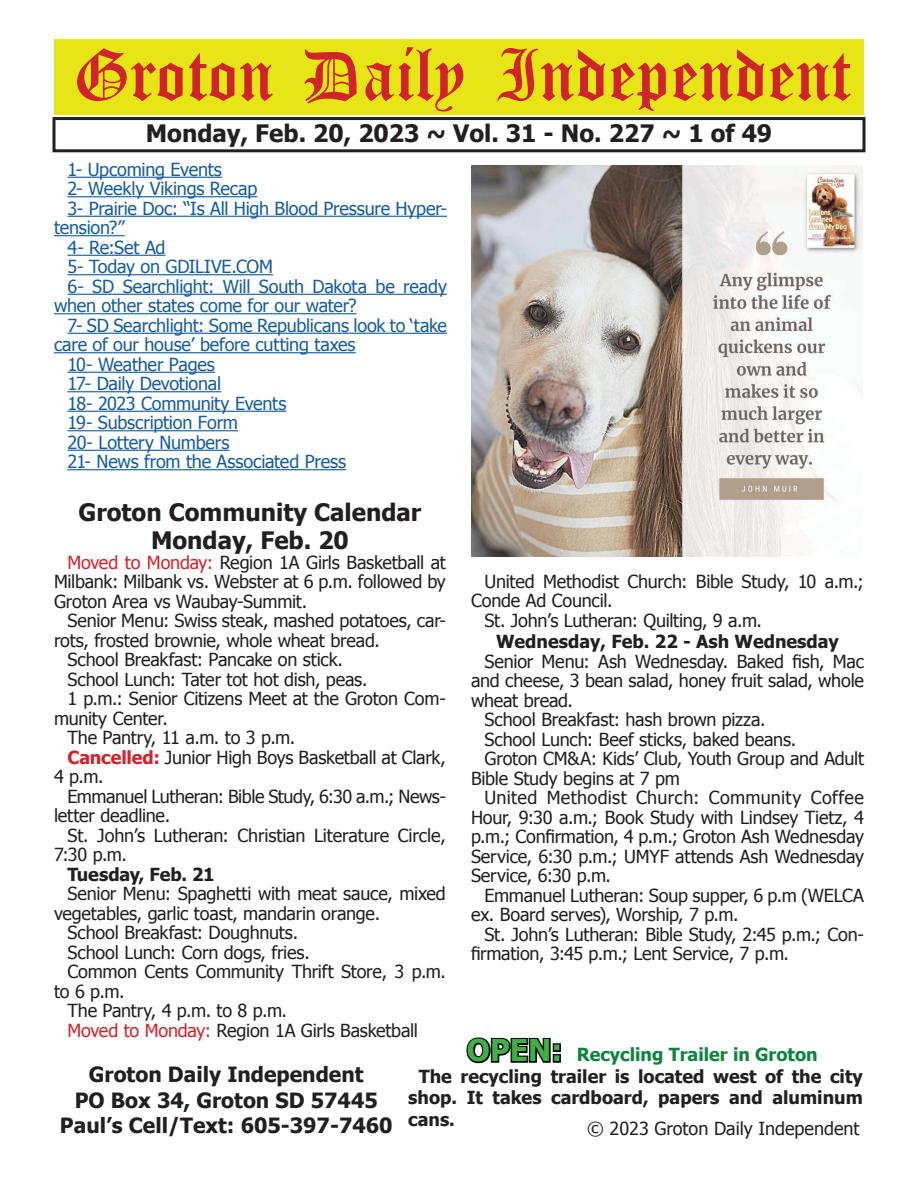
<style>
.page{position:relative;width:918px;height:1188px;background:#fff}
.page>*{position:absolute;margin:0;border:0;box-sizing:border-box;transform-origin:0 0}
.t1{font:54px "Old English Five";color:#d1232a}
.t2{font:700 24px/28.8px "Tahoma";color:#231f20;text-align:center}
.t3{font:700 21px/25.2px "Tahoma";color:#231f20;text-align:center}
.t4{font:18px/19.5px "Tahoma";letter-spacing:-.01em;color:#231f20;text-align:justify}
.t5{font:18px "Tahoma";letter-spacing:-.01em;color:#175d9e}
.t6{font:700 18px "Tahoma";color:#231f20}
.t7{font:18px "Tahoma";letter-spacing:.02em;color:#231f20}
.t8{font:700 18px "Tahoma";color:#0e8440}
.s1{color:#d1232a}
.s2{font-weight:700;color:#d1232a}
.s3{font-size:30px;color:#040503}
</style>
<div class="page">
<div style="left:52px;top:117px;width:814px;height:35px;border:3px solid #231f20"></div>
<div style="left:54px;top:40px;width:810px;height:75px;background:#e7e515"></div>
<img style="left:471px;top:165px;width:391px;height:392px">
<hr style="left:68px;top:177px;width:154px;height:1px;background:#175d9e">
<hr style="left:68px;top:196px;width:189px;height:1px;background:#175d9e">
<hr style="left:68px;top:216px;width:379px;height:1px;background:#175d9e">
<hr style="left:54px;top:235px;width:71px;height:1px;background:#175d9e">
<hr style="left:68px;top:255px;width:98px;height:1px;background:#175d9e">
<hr style="left:68px;top:274px;width:205px;height:1px;background:#175d9e">
<hr style="left:68px;top:294px;width:379px;height:1px;background:#175d9e">
<hr style="left:54px;top:313px;width:303px;height:1px;background:#175d9e">
<hr style="left:68px;top:333px;width:379px;height:1px;background:#175d9e">
<hr style="left:54px;top:352px;width:302px;height:1px;background:#175d9e">
<hr style="left:68px;top:372px;width:147px;height:1px;background:#175d9e">
<hr style="left:68px;top:391px;width:153px;height:1px;background:#175d9e">
<hr style="left:68px;top:411px;width:218px;height:1px;background:#175d9e">
<hr style="left:68px;top:430px;width:170px;height:1px;background:#175d9e">
<hr style="left:68px;top:450px;width:161px;height:1px;background:#175d9e">
<hr style="left:68px;top:469px;width:278px;height:1px;background:#175d9e">
<h1 class="t1" style="left:73px;top:50px;width:779px">Groton Daily Independent</h1>
<h2 class="t2" style="left:146px;top:117px;width:628px">Monday, Feb. 20, 2023 ~ Vol. 31 - No. 227 ~ 1 of 49</h2>
<p class="t5" style="left:68px;top:157px;width:156px">1- Upcoming Events</p>
<p class="t5" style="left:68px;top:177px;width:191px">2- Weekly Vikings Recap</p>
<p class="t5" style="left:68px;top:196px;width:381px">3- Prairie Doc: “Is All High Blood Pressure Hyper-</p>
<p class="t5" style="left:54px;top:216px;width:72px">tension?”</p>
<p class="t5" style="left:68px;top:235px;width:100px">4- Re:Set Ad</p>
<p class="t5" style="left:68px;top:255px;width:207px">5- Today on GDILIVE.COM</p>
<p class="t5" style="left:68px;top:274px;width:381px">6- SD Searchlight: Will South Dakota be ready</p>
<p class="t5" style="left:54px;top:294px;width:304px">when other states come for our water?</p>
<p class="t5" style="left:68px;top:313px;width:381px">7- SD Searchlight: Some Republicans look to ‘take</p>
<p class="t5" style="left:54px;top:333px;width:303px">care of our house’ before cutting taxes</p>
<p class="t5" style="left:68px;top:352px;width:149px">10- Weather Pages</p>
<p class="t5" style="left:68px;top:372px;width:155px">17- Daily Devotional</p>
<p class="t5" style="left:68px;top:391px;width:220px">18- 2023 Community Events</p>
<p class="t5" style="left:68px;top:411px;width:172px">19- Subscription Form</p>
<p class="t5" style="left:68px;top:430px;width:163px">20- Lottery Numbers</p>
<p class="t5" style="left:68px;top:450px;width:280px">21- News from the Associated Press</p>
<h2 class="t2" style="left:79px;top:496px;width:344px">Groton Community Calendar<br>Monday, Feb. 20</h2>
<p class="t4" style="left:54px;top:552px;width:393px;text-indent:14px"><span class="s1">Moved to Monday:</span> Region 1A Girls Basketball at Milbank: Milbank vs. Webster at 6 p.m. followed by Groton Area vs Waubay-Summit.</p>
<p class="t4" style="left:68px;top:610px;width:380px">Senior Menu: Swiss steak, mashed potatoes, car-</p>
<p class="t4" style="left:54px;top:630px;width:327px">rots, frosted brownie, whole wheat bread.</p>
<p class="t4" style="left:68px;top:649px;width:277px">School Breakfast: Pancake on stick.</p>
<p class="t4" style="left:68px;top:669px;width:302px">School Lunch: Tater tot hot dish, peas.</p>
<p class="t4" style="left:68px;top:688px;width:380px">1 p.m.: Senior Citizens Meet at the Groton Com-</p>
<p class="t4" style="left:54px;top:708px;width:115px">munity Center.</p>
<p class="t4" style="left:68px;top:727px;width:229px">The Pantry, 11 a.m. to 3 p.m.</p>
<p class="t4" style="left:68px;top:747px;width:380px"><span class="s2">Cancelled:</span> Junior High Boys Basketball at Clark,</p>
<p class="t4" style="left:54px;top:766px;width:51px">4 p.m.</p>
<p class="t4" style="left:68px;top:786px;width:380px">Emmanuel Lutheran: Bible Study, 6:30 a.m.; News-</p>
<p class="t4" style="left:54px;top:805px;width:118px">letter deadline.</p>
<p class="t4" style="left:68px;top:825px;width:380px">St. John’s Lutheran: Christian Literature Circle,</p>
<p class="t4" style="left:54px;top:844px;width:74px">7:30 p.m.</p>
<p class="t6" style="left:68px;top:862px;width:149px">Tuesday, Feb. 21</p>
<p class="t4" style="left:68px;top:883px;width:380px">Senior Menu: Spaghetti with meat sauce, mixed</p>
<p class="t4" style="left:54px;top:903px;width:328px">vegetables, garlic toast, mandarin orange.</p>
<p class="t4" style="left:68px;top:922px;width:232px">School Breakfast: Doughnuts.</p>
<p class="t4" style="left:68px;top:942px;width:244px">School Lunch: Corn dogs, fries.</p>
<p class="t4" style="left:68px;top:961px;width:380px">Common Cents Community Thrift Store, 3 p.m.</p>
<p class="t4" style="left:54px;top:981px;width:72px">to 6 p.m.</p>
<p class="t4" style="left:68px;top:1000px;width:221px">The Pantry, 4 p.m. to 8 p.m.</p>
<p class="t4" style="left:68px;top:1020px;width:352px"><span class="s1">Moved to Monday:</span> Region 1A Girls Basketball</p>
<p class="t4" style="left:485px;top:571px;width:381px">United Methodist Church: Bible Study, 10 a.m.;</p>
<p class="t4" style="left:471px;top:590px;width:143px">Conde Ad Council.</p>
<p class="t4" style="left:485px;top:610px;width:279px">St. John’s Lutheran: Quilting, 9 a.m.</p>
<p class="t6" style="left:496px;top:629px;width:344px">Wednesday, Feb. 22 - Ash Wednesday</p>
<p class="t4" style="left:485px;top:651px;width:381px">Senior Menu: Ash Wednesday. Baked fish, Mac</p>
<p class="t4" style="left:471px;top:670px;width:395px">and cheese, 3 bean salad, honey fruit salad, whole</p>
<p class="t4" style="left:471px;top:690px;width:104px">wheat bread.</p>
<p class="t4" style="left:485px;top:709px;width:283px">School Breakfast: hash brown pizza.</p>
<p class="t4" style="left:485px;top:729px;width:313px">School Lunch: Beef sticks, baked beans.</p>
<p class="t4" style="left:485px;top:748px;width:381px">Groton CM&amp;A: Kids’ Club, Youth Group and Adult</p>
<p class="t4" style="left:471px;top:768px;width:210px">Bible Study begins at 7 pm</p>
<p class="t7" style="left:485px;top:786px;width:381px">United Methodist Church: Community Coffee</p>
<p class="t4" style="left:471px;top:807px;width:395px">Hour, 9:30 a.m.; Book Study with Lindsey Tietz, 4</p>
<p class="t4" style="left:471px;top:826px;width:395px">p.m.; Confirmation, 4 p.m.; Groton Ash Wednesday</p>
<p class="t4" style="left:471px;top:846px;width:395px">Service, 6:30 p.m.; UMYF attends Ash Wednesday</p>
<p class="t4" style="left:471px;top:865px;width:142px">Service, 6:30 p.m.</p>
<p class="t4" style="left:485px;top:885px;width:381px">Emmanuel Lutheran: Soup supper, 6 p.m (WELCA</p>
<p class="t4" style="left:471px;top:904px;width:269px">ex. Board serves), Worship, 7 p.m.</p>
<p class="t4" style="left:485px;top:924px;width:381px">St. John’s Lutheran: Bible Study, 2:45 p.m.; Con-</p>
<p class="t4" style="left:471px;top:943px;width:320px">firmation, 3:45 p.m.; Lent Service, 7 p.m.</p>
<p class="t8" style="left:467px;top:1042px;width:352px"><span class="s3">OPEN:</span> Recycling Trailer in Groton</p>
<p class="t6" style="left:419px;top:1064px;width:446px">The recycling trailer is located west of the city</p>
<p class="t6" style="left:408px;top:1085px;width:456px">shop. It takes cardboard, papers and aluminum</p>
<p class="t6" style="left:408px;top:1107px;width:48px">cans.</p>
<p class="t3" style="left:60px;top:1061px;width:334px">Groton Daily Independent<br>PO Box 34, Groton SD 57445<br>Paul’s Cell/Text: 605-397-7460</p>
<p class="t4" style="left:587px;top:1118px;width:274px">© 2023 Groton Daily Independent</p>
</div>
